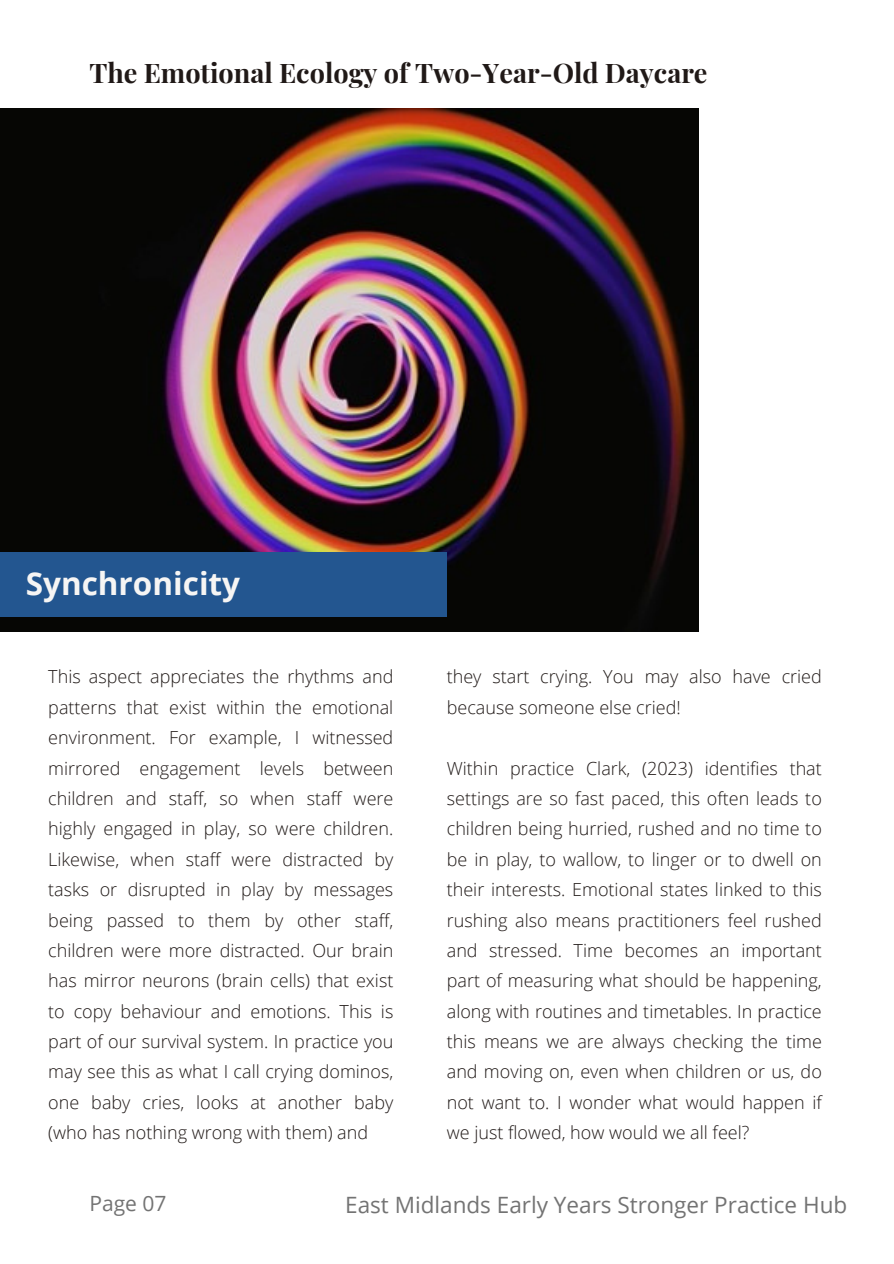
<style>
.page{position:relative;width:894px;height:1264px;background:#fff}
.page>*{position:absolute;margin:0;border:0;box-sizing:border-box;transform-origin:0 0}
.t1{font:700 31.5px "Open Sans";color:#f6f5f4}
.t2{font:700 27px "Playfair Display";color:#201917}
.t3{font:22.5px "Open Sans";color:#737373}
.t4{font:21px "Open Sans";color:#737373}
.t5{font:300 18px/30.3px "Open Sans";color:#201917;text-align:justify}
</style>
<div class="page">
<img style="left:0;top:108px;width:698px;height:524px">
<div style="left:0;top:552px;width:446px;height:64px;background:#235690"></div>
<h3 class="t2" style="left:89px;top:54px;width:619px">The Emotional Ecology of Two-Year-Old Daycare</h3>
<p class="t1" style="left:26px;top:561px;width:216px">Synchronicity</p>
<p class="t5" style="left:48px;top:661px;width:346px">This aspect appreciates the rhythms and patterns that exist within the emotional environment. For example, I witnessed mirrored engagement levels between children and staff, so when staff were highly engaged in play, so were children.<br>Likewise, when staff were distracted by tasks or disrupted in play by messages being passed to them by other staff, children were more distracted. Our brain has mirror neurons (brain cells) that exist to copy behaviour and emotions. This is part of our survival system. In practice you may see this as what I call crying dominos, one baby cries, looks at another baby (who has nothing wrong with them) and</p>
<p class="t5" style="left:446px;top:661px;width:376px">they start crying. You may also have cried because someone else cried!</p>
<p class="t5" style="left:446px;top:752px;width:376px">Within practice Clark, (2023) identifies that settings are so fast paced, this often leads to children being hurried, rushed and no time to be in play, to wallow, to linger or to dwell on their interests. Emotional states linked to this rushing also means practitioners feel rushed and stressed. Time becomes an important part of measuring what should be happening, along with routines and timetables. In practice this means we are always checking the time and moving on, even when children or us, do not want to. I wonder what would happen if we just flowed, how would we all feel?</p>
<h1 class="t4" style="left:89px;top:1188px;width:79px">Page 07</h1>
<h3 class="t3" style="left:345px;top:1189px;width:503px">East Midlands Early Years Stronger Practice Hub</h3>
</div>
